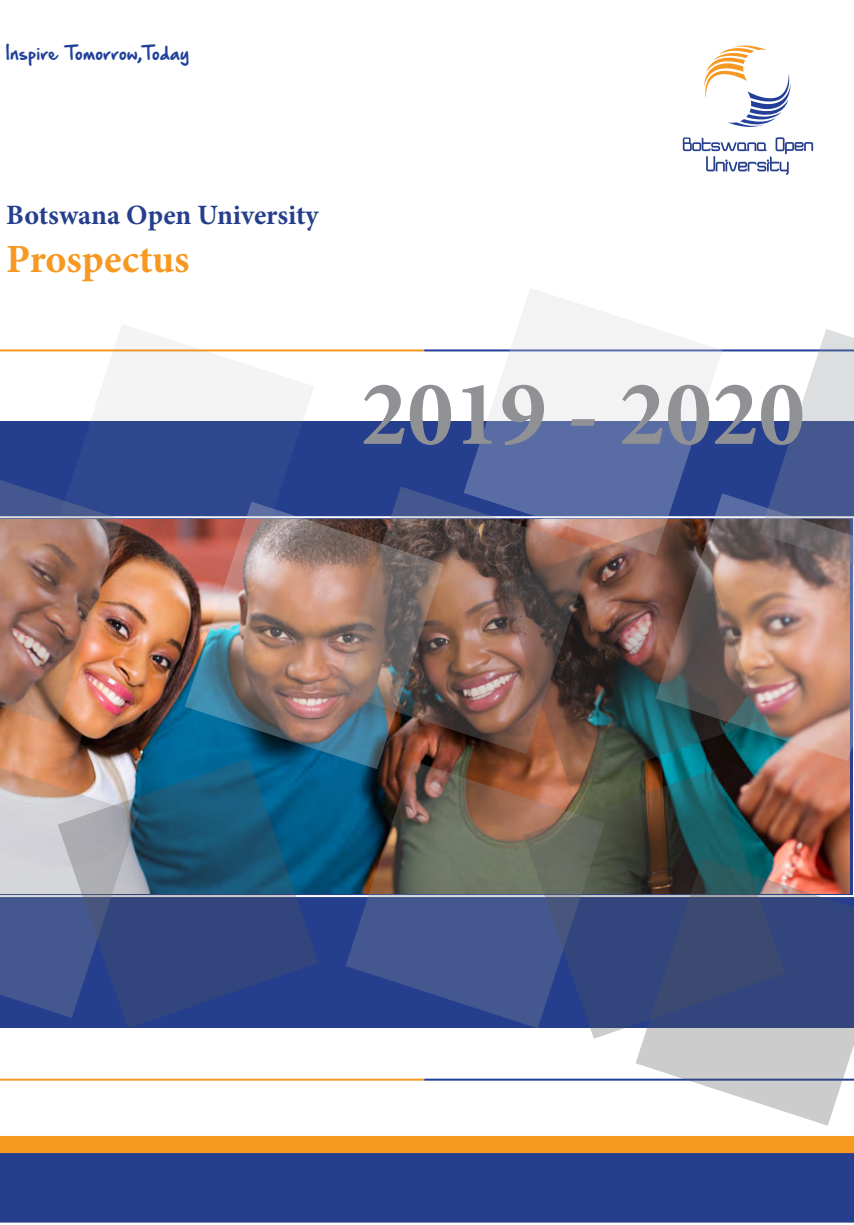
<style>
.page{position:relative;width:854px;height:1225px;background:#fff}
.page>*{position:absolute;margin:0;border:0;box-sizing:border-box;transform-origin:0 0}
.t1{font:700 93px "Minion Pro";color:#8f9194}
.t2{font:700 40px "Minion Pro";color:#f79821}
.t3{font:700 28px "Minion Pro";color:#253f8e}
.t4{font:16px "Hand Of Sean Demo";color:#21409a}
</style>
<div class="page">
<div style="left:0;top:421px;width:854px;height:607px;background:#253f8e"></div>
<img style="left:0;top:591px;width:854px;height:306px">
<svg style="left:704px;top:45px;width:86px;height:82px"></svg>
<svg style="left:683px;top:137px;width:130px;height:38px"></svg>
<div style="left:0;top:1136px;width:854px;height:17px;background:#f79821"></div>
<div style="left:0;top:1153px;width:854px;height:69px;background:#253f8e"></div>
<hr style="left:424px;top:349px;width:430px;height:2px;background:#21409a">
<hr style="left:0;top:349px;width:424px;height:2px;background:#f79821">
<hr style="left:424px;top:1078px;width:430px;height:2px;background:#21409a">
<hr style="left:0;top:1078px;width:424px;height:2px;background:#f79821">
<img style="left:185px;top:516px;width:259px;height:253px">
<svg style="left:346px;top:761px;width:178px;height:263px;background:#4d5771"></svg>
<svg style="left:635px;top:858px;width:219px;height:267px"></svg>
<svg style="left:722px;top:493px;width:132px;height:268px;background:#bb948a"></svg>
<img style="left:334px;top:487px;width:165px;height:267px">
<img style="left:0;top:480px;width:123px;height:245px">
<svg style="left:524px;top:769px;width:261px;height:269px;background:#4a556c"></svg>
<svg style="left:0;top:750px;width:138px;height:263px;background:#928fa3"></svg>
<svg style="left:58px;top:758px;width:261px;height:270px;background:#3b5d88"></svg>
<svg style="left:463px;top:288px;width:259px;height:267px"></svg>
<svg style="left:759px;top:329px;width:95px;height:267px"></svg>
<svg style="left:55px;top:324px;width:259px;height:267px"></svg>
<img style="left:499px;top:517px;width:262px;height:269px">
<p class="t4" style="left:6px;top:45px;width:185px">Inspire Tomorrow,Today</p>
<p class="t3" style="left:6px;top:196px;width:314px">Botswana Open University</p>
<p class="t2" style="left:6px;top:231px;width:185px">Prospectus</p>
<p class="t1" style="left:361px;top:348px;width:446px">2019 - 2020</p>
</div>
